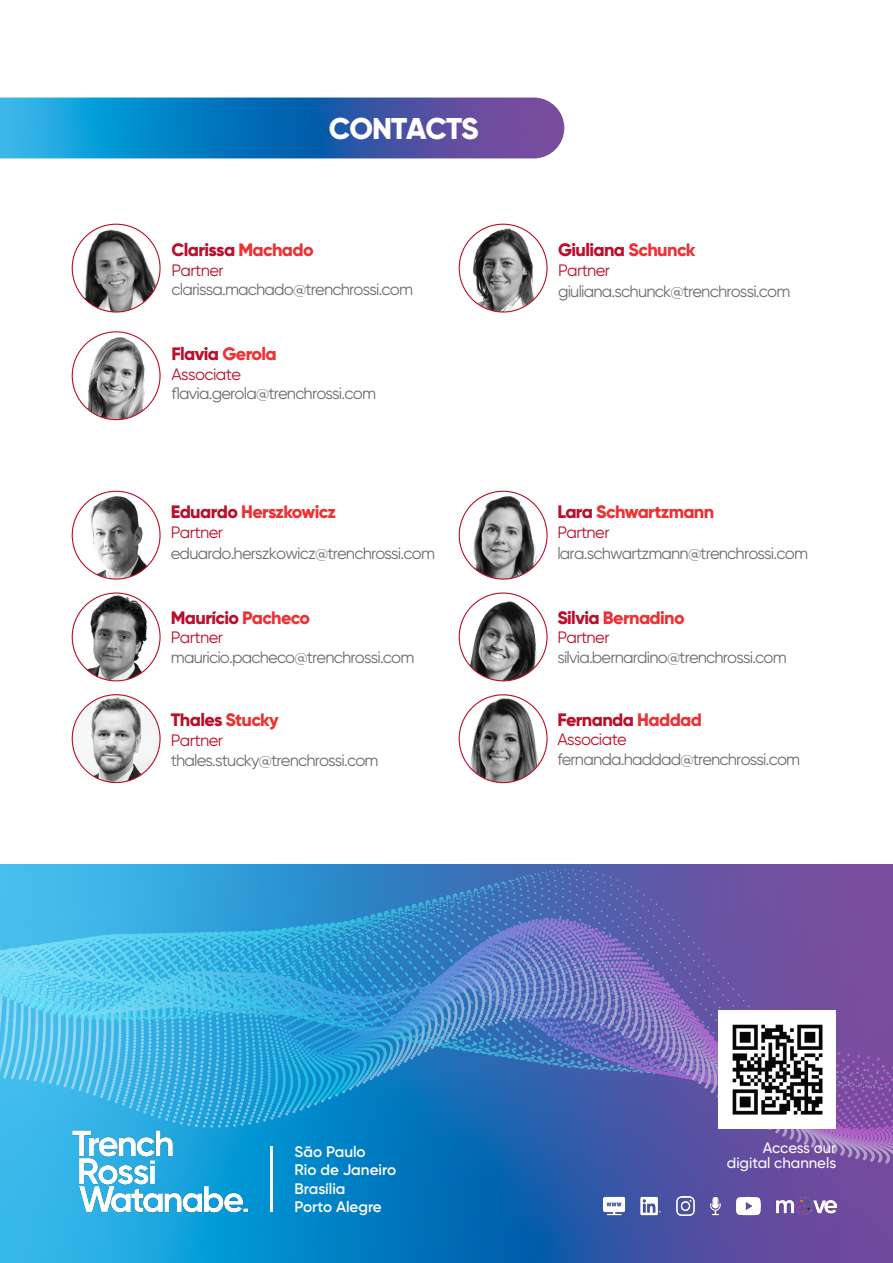
<style>
.page{position:relative;width:893px;height:1263px;background:#fff}
.page>*{position:absolute;margin:0;border:0;box-sizing:border-box;transform-origin:0 0}
.t1{font:800 30px "Gilroy";letter-spacing:-.035em;color:#fff}
.t2{font:800 18px "Gilroy";letter-spacing:-.035em;color:#ba102c}
.t3{font:800 18px "Gilroy";letter-spacing:-.035em;color:#ed3236}
.t4{font:16.5px "Gilroy";letter-spacing:-.05em;color:#6d6e70}
.t5{font:16.5px "Gilroy";letter-spacing:-.035em;color:#ba102c}
.t6{font:600 15.3px/18.3px "Gilroy";color:#fff}
.t7{font:500 15px/15px "Gilroy";color:#fff;text-align:right}
.s1{color:#ed3236}
.s2{color:#ba102c}
</style>
<div class="page">
<svg style="left:0;top:865px;width:893px;height:398px;background:#467cbf"></svg>
<svg style="left:0;top:1014px;width:893px;height:151px;background:#4180c3"></svg>
<div style="left:718px;top:1010px;width:118px;height:119px;background:#fff"></div>
<img style="left:732px;top:1024px;width:91px;height:91px">
<img style="left:604px;top:1196px;width:232px;height:19px">
<img style="left:24px;top:1104px;width:273px;height:141px">
<hr style="left:270px;top:1146px;width:3px;height:66px;background:#fff">
<svg style="left:0;top:98px;width:564px;height:60px;background:#2b72b9"></svg>
<img style="left:459px;top:224px;width:88px;height:88px;border-radius:44px">
<img style="left:72px;top:224px;width:88px;height:88px;border-radius:44px">
<img style="left:72px;top:332px;width:88px;height:88px;border-radius:44px">
<img style="left:459px;top:491px;width:88px;height:88px;border-radius:44px">
<img style="left:72px;top:593px;width:88px;height:88px;border-radius:44px">
<img style="left:72px;top:491px;width:88px;height:88px;border-radius:44px">
<img style="left:459px;top:695px;width:88px;height:88px;border-radius:44px">
<img style="left:459px;top:593px;width:88px;height:88px;border-radius:44px">
<img style="left:72px;top:695px;width:88px;height:88px;border-radius:44px">
<h1 class="t1" style="left:329px;top:110px;width:151px">CONTACTS</h1>
<p class="t2" style="left:171px;top:238px;width:144px">Clarissa <span class="s1">Machado</span></p>
<p class="t5" style="left:171px;top:260px;width:54px">Partner</p>
<p class="t4" style="left:171px;top:280px;width:243px">clarissa.machado@trenchrossi.com</p>
<p class="t2" style="left:171px;top:343px;width:107px">Flavia <span class="s1">Gerola</span></p>
<p class="t5" style="left:171px;top:364px;width:71px">Associate</p>
<p class="t4" style="left:171px;top:384px;width:206px">flavia.gerola@trenchrossi.com</p>
<p class="t3" style="left:171px;top:500px;width:167px"><span class="s2">Eduardo</span> Herszkowicz</p>
<p class="t5" style="left:171px;top:522px;width:54px">Partner</p>
<p class="t4" style="left:171px;top:543px;width:266px">eduardo.herszkowicz@trenchrossi.com</p>
<p class="t2" style="left:171px;top:606px;width:141px">Maurício <span class="s1">Pacheco</span></p>
<p class="t5" style="left:171px;top:628px;width:54px">Partner</p>
<p class="t4" style="left:171px;top:647px;width:245px">mauricio.pacheco@trenchrossi.com</p>
<p class="t2" style="left:171px;top:709px;width:109px">Thales <span class="s1">Stucky</span></p>
<p class="t5" style="left:171px;top:730px;width:54px">Partner</p>
<p class="t4" style="left:171px;top:750px;width:209px">thales.stucky@trenchrossi.com</p>
<p class="t2" style="left:558px;top:238px;width:139px">Giuliana <span class="s1">Schunck</span></p>
<p class="t5" style="left:558px;top:260px;width:54px">Partner</p>
<p class="t4" style="left:558px;top:281px;width:234px">giuliana.schunck@trenchrossi.com</p>
<p class="t3" style="left:557px;top:500px;width:158px"><span class="s2">Lara</span> Schwartzmann</p>
<p class="t5" style="left:557px;top:522px;width:54px">Partner</p>
<p class="t4" style="left:557px;top:543px;width:252px">lara.schwartzmann@trenchrossi.com</p>
<p class="t3" style="left:557px;top:606px;width:129px"><span class="s2">Silvia</span> Bernadino</p>
<p class="t5" style="left:557px;top:628px;width:54px">Partner</p>
<p class="t4" style="left:557px;top:647px;width:231px">silvia.bernardino@trenchrossi.com</p>
<p class="t2" style="left:557px;top:708px;width:146px">Fernanda <span class="s1">Haddad</span></p>
<p class="t5" style="left:557px;top:730px;width:71px">Associate</p>
<p class="t4" style="left:557px;top:749px;width:244px">fernanda.haddad@trenchrossi.com</p>
<p class="t6" style="left:295px;top:1142px;width:103px">São Paulo<br>Rio de Janeiro<br>Brasília<br>Porto Alegre</p>
<p class="t7" style="left:727px;top:1139px;width:111px">Access our digital channels</p>
</div>
